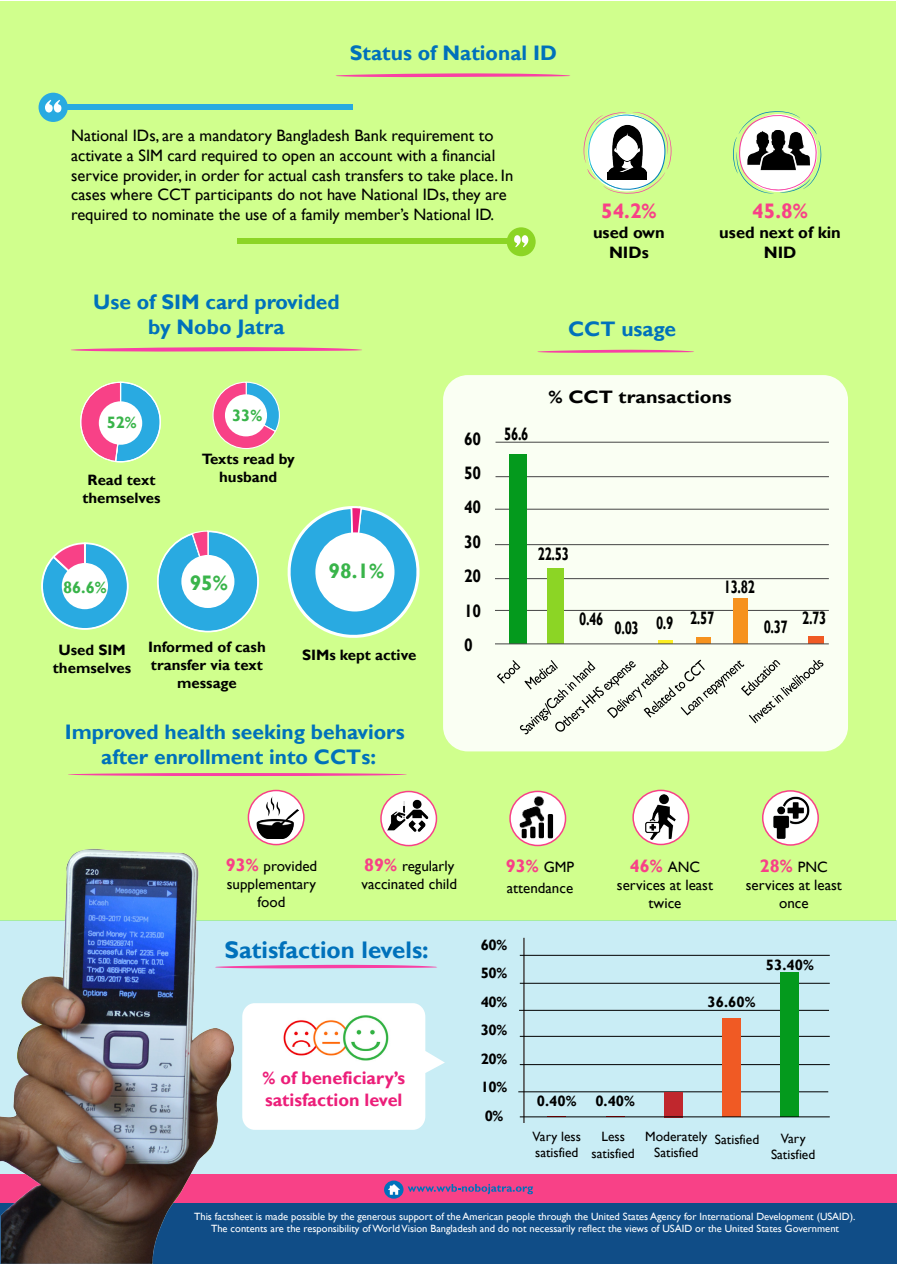
<style>
.page{position:relative;width:897px;height:1264px;background:#fff}
.page>*{position:absolute;margin:0;border:0;box-sizing:border-box;transform-origin:0 0}
.t1{font:700 24px "Gill Sans";color:#0071bb}
.t2{font:700 21px/25.2px "Gill Sans";color:#0071bb;text-align:center}
.t3{font:700 21px "Gill Sans";color:#f84187}
.t4{font:700 21px "Gill Sans";color:#39b44a}
.t5{font:700 18px "Gill Sans";letter-spacing:-.03em;color:#000;scale:.73 1}
.t6{font:700 18px/21.6px "Gill Sans";color:#ec1e79}
.t7{font:700 18px "Gill Sans";color:#f84187}
.t8{font:700 18px "Gill Sans";color:#000;scale:1.1 1}
.t9{font:700 18px/34.3px "Gill Sans";letter-spacing:-.03em;color:#000;text-align:justify;scale:.87 1}
.t10{font:16.5px/19.8px "Gill Sans";color:#000}
.t11{font:700 16.5px/19.8px "Gill Sans";color:#000;text-align:center}
.t12{font:700 16.5px "Gill Sans";color:#39b44a}
.t13{font:700 15px/28.5px "Gill Sans";color:#000;text-align:center}
.t14{font:15px/18px "Gill Sans";color:#000;text-align:center}
.t15{font:13.5px/16.2px "Gill Sans";color:#000;text-align:center}
.t16{font:10.5px/12.6px "Gill Sans";color:#fff;text-align:center}
.s1{font-weight:700;font-size:18px;color:#f84187}
.s2{font-weight:400;font-size:15px;color:#000}
</style>
<div class="page">
<div style="left:0;top:2px;width:895px;height:918px;background:#d0ff8d"></div>
<div style="left:443px;top:375px;width:404px;height:376px;background:#fafff3;border-radius:25px"></div>
<div style="left:0;top:920px;width:896px;height:285px;background:#c9edf5"></div>
<div style="left:0;top:1174px;width:896px;height:60px;background:#f84187"></div>
<svg style="left:335px;top:73px;width:235px;height:4px"></svg>
<svg style="left:68px;top:773px;width:339px;height:3px"></svg>
<svg style="left:71px;top:347px;width:291px;height:4px"></svg>
<svg style="left:537px;top:350px;width:157px;height:3px"></svg>
<svg style="left:249px;top:964px;width:188px;height:4px"></svg>
<div style="left:0;top:1203px;width:896px;height:61px;background:#104d87"></div>
<div style="left:67px;top:104px;width:285px;height:5px;background:#29aae1"></div>
<div style="left:39px;top:93px;width:29px;height:29px;background:#29aae1;border-radius:50%"></div>
<svg style="left:45px;top:100px;width:16px;height:12px"></svg>
<div style="left:237px;top:239px;width:286px;height:5px;background:#8cd525"></div>
<div style="left:506px;top:227px;width:29px;height:29px;background:#8cd525;border-radius:50%"></div>
<svg style="left:514px;top:235px;width:14px;height:12px"></svg>
<img style="left:0;top:848px;width:249px;height:415px">
<svg style="left:633px;top:790px;width:55px;height:54px"></svg>
<div style="left:632px;top:789px;width:57px;height:56px;border:2px solid #f84187;border-radius:50%"></div>
<img style="left:637px;top:794px;width:45px;height:45px">
<svg style="left:762px;top:791px;width:56px;height:54px"></svg>
<div style="left:761px;top:790px;width:57px;height:55px;border:2px solid #f84187;border-radius:50%"></div>
<img style="left:770px;top:796px;width:43px;height:43px">
<svg style="left:248px;top:790px;width:56px;height:54px"></svg>
<div style="left:247px;top:790px;width:57px;height:55px;border:2px solid #f84187;border-radius:50%"></div>
<div style="left:510px;top:791px;width:55px;height:54px;background:#fff;border-radius:50%"></div>
<div style="left:509px;top:790px;width:57px;height:56px;border:2px solid #f84187;border-radius:50%"></div>
<img style="left:509px;top:790px;width:46px;height:45px">
<div style="left:521px;top:829px;width:5px;height:9px;background:#000"></div>
<div style="left:530px;top:826px;width:5px;height:12px;background:#000"></div>
<div style="left:538px;top:822px;width:6px;height:16px;background:#000"></div>
<div style="left:547px;top:814px;width:6px;height:24px;background:#000"></div>
<div style="left:381px;top:791px;width:55px;height:54px;background:#fff;border-radius:50%"></div>
<div style="left:380px;top:791px;width:57px;height:55px;border:2px solid #f84187;border-radius:50%"></div>
<img style="left:386px;top:794px;width:44px;height:44px">
<hr style="left:523px;top:938px;width:1px;height:185px;background:#4d4d4d">
<hr style="left:495px;top:442px;width:333px;height:1px;background:#4d4d4d">
<hr style="left:495px;top:476px;width:333px;height:1px;background:#4d4d4d">
<hr style="left:495px;top:509px;width:333px;height:1px;background:#4d4d4d">
<hr style="left:495px;top:544px;width:333px;height:1px;background:#4d4d4d">
<hr style="left:495px;top:578px;width:333px;height:1px;background:#4d4d4d">
<hr style="left:495px;top:610px;width:333px;height:1px;background:#4d4d4d">
<div style="left:509px;top:454px;width:18px;height:190px;background:#049a1d"></div>
<div style="left:547px;top:568px;width:16px;height:75px;background:#8cd525"></div>
<hr style="left:658px;top:640px;width:15px;height:4px;background:#fbed21">
<div style="left:696px;top:637px;width:14px;height:7px;background:#f6921e"></div>
<div style="left:733px;top:598px;width:14px;height:45px;background:#f6921e"></div>
<div style="left:808px;top:635px;width:16px;height:8px;background:#f05a24"></div>
<hr style="left:519px;top:1010px;width:309px;height:1px;background:#000">
<hr style="left:519px;top:983px;width:310px;height:1px;background:#000">
<hr style="left:519px;top:955px;width:310px;height:1px;background:#000">
<hr style="left:519px;top:1036px;width:310px;height:1px;background:#000">
<hr style="left:519px;top:1064px;width:310px;height:1px;background:#000">
<hr style="left:518px;top:1091px;width:310px;height:1px;background:#000">
<div style="left:664px;top:1092px;width:18px;height:25px;background:#c0272d"></div>
<div style="left:722px;top:1018px;width:18px;height:99px;background:#f05a24"></div>
<div style="left:780px;top:972px;width:19px;height:144px;background:#049a1d"></div>
<svg style="left:242px;top:1003px;width:203px;height:126px"></svg>
<img style="left:281px;top:1012px;width:110px;height:51px">
<hr style="left:519px;top:1116px;width:310px;height:1px;background:#000">
<div style="left:384px;top:1180px;width:19px;height:18px;background:#0071bb;border-radius:50%"></div>
<svg style="left:388px;top:1184px;width:11px;height:11px"></svg>
<svg style="left:407px;top:1184px;width:126px;height:10px"></svg>
<svg style="left:583px;top:112px;width:88px;height:82px"></svg>
<svg style="left:733px;top:111px;width:88px;height:82px"></svg>
<img style="left:744px;top:119px;width:68px;height:68px">
<img style="left:257px;top:797px;width:41px;height:41px">
<hr style="left:495px;top:643px;width:333px;height:1px;background:#4d4d4d">
<svg style="left:496px;top:659px;width:327px;height:75px"></svg>
<svg style="left:41px;top:542px;width:88px;height:88px"></svg>
<div style="left:62px;top:563px;width:46px;height:46px;background:#fff;border-radius:50%"></div>
<svg style="left:157px;top:530px;width:102px;height:103px"></svg>
<div style="left:181px;top:555px;width:53px;height:53px;background:#fff;border-radius:50%"></div>
<svg style="left:80px;top:381px;width:81px;height:82px"></svg>
<div style="left:99px;top:401px;width:43px;height:44px;background:#fff;border-radius:50%"></div>
<svg style="left:212px;top:381px;width:68px;height:68px"></svg>
<div style="left:225px;top:394px;width:42px;height:42px;background:#fff;border-radius:50%"></div>
<svg style="left:287px;top:506px;width:133px;height:132px"></svg>
<div style="left:315px;top:532px;width:79px;height:80px;background:#fff;border-radius:50%"></div>
<p class="t2" style="left:350px;top:41px;width:208px">Status of National ID</p>
<p class="t10" style="left:71px;top:126px;width:443px">National IDs, are a mandatory Bangladesh Bank requirement to activate a SIM card required to open an account with a financial service provider, in order for actual cash transfers to take place. In cases where CCT participants do not have National IDs, they are required to nominate the use of a family member’s National ID.</p>
<p class="t2" style="left:93px;top:289px;width:248px">Use of SIM card provided by Nobo Jatra</p>
<p class="t3" style="left:601px;top:199px;width:57px">54.2%</p>
<p class="t11" style="left:593px;top:223px;width:73px">used own<br>NIDs</p>
<p class="t2" style="left:568px;top:317px;width:110px">CCT usage</p>
<p class="t3" style="left:752px;top:199px;width:57px">45.8%</p>
<p class="t11" style="left:719px;top:223px;width:123px">used next of kin<br>NID</p>
<p class="t12" style="left:107px;top:413px;width:32px">52%</p>
<p class="t12" style="left:232px;top:405px;width:32px">33%</p>
<p class="t13" style="left:202px;top:445px;width:94px">Texts read by</p>
<p class="t13" style="left:87px;top:466px;width:69px">Read text</p>
<p class="t13" style="left:219px;top:463px;width:60px">husband</p>
<p class="t13" style="left:82px;top:484px;width:80px">themselves</p>
<p class="t12" style="left:63px;top:577px;width:45px">86.6%</p>
<p class="t4" style="left:190px;top:570px;width:40px">95%</p>
<p class="t13" style="left:53px;top:641px;width:80px;line-height:18px">Used SIM themselves</p>
<p class="t13" style="left:148px;top:638px;width:119px;line-height:18px">Informed of cash transfer via text message</p>
<p class="t4" style="left:328px;top:558px;width:57px">98.1%</p>
<p class="t13" style="left:302px;top:641px;width:116px">SIMs kept active</p>
<p class="t2" style="left:65px;top:720px;width:341px">Improved health seeking behaviors after enrollment into CCTs:</p>
<p class="t9" style="left:464px;top:422px;width:21px">60<br>50<br>40<br>30<br>20<br>10<br>0</p>
<p class="t5" style="left:504px;top:423px;width:35px">56.6</p>
<p class="t8" style="left:548px;top:386px;width:168px">% CCT transactions</p>
<p class="t5" style="left:538px;top:542px;width:44px">22.53</p>
<p class="t5" style="left:579px;top:608px;width:35px">0.46</p>
<p class="t5" style="left:614px;top:612px;width:138px">0.03 0.9 2.57</p>
<p class="t5" style="left:723px;top:576px;width:44px">13.82</p>
<p class="t5" style="left:763px;top:616px;width:35px">0.37</p>
<p class="t5" style="left:802px;top:607px;width:35px">2.73</p>
<p class="t14" style="left:226px;top:857px;width:93px"><span class="s1">93%</span> provided supplementary food</p>
<p class="t14" style="left:361px;top:857px;width:97px;text-align:left"><span class="s1">89%</span> regularly vaccinated child</p>
<p class="t7" style="left:505px;top:855px;width:70px">93% <span class="s2">GMP</span></p>
<p class="t14" style="left:506px;top:879px;width:68px">attendance</p>
<p class="t7" style="left:630px;top:855px;width:72px">46% <span class="s2">ANC</span></p>
<p class="t14" style="left:617px;top:876px;width:98px">services at least twice</p>
<p class="t7" style="left:759px;top:855px;width:69px">28% <span class="s2">PNC</span></p>
<p class="t14" style="left:745px;top:876px;width:98px">services at least once</p>
<h1 class="t1" style="left:224px;top:935px;width:206px">Satisfaction levels:</h1>
<p class="t6" style="left:262px;top:1067px;width:144px">% of beneficiary’s satisfaction level</p>
<p class="t13" style="left:480px;top:930px;width:28px;text-align:justify">60% 50% 40% 30% 20% 10% 0%</p>
<p class="t13" style="left:707px;top:988px;width:49px">36.60%</p>
<p class="t13" style="left:765px;top:950px;width:49px">53.40%</p>
<p class="t13" style="left:537px;top:1087px;width:100px">0.40% 0.40%</p>
<p class="t15" style="left:532px;top:1128px;width:50px;text-align:left">Vary less satisfied</p>
<p class="t15" style="left:591px;top:1129px;width:45px">Less satisfied</p>
<p class="t15" style="left:645px;top:1128px;width:64px">Moderately<br>Satisfied</p>
<p class="t15" style="left:714px;top:1131px;width:46px">Satisfied</p>
<p class="t15" style="left:771px;top:1130px;width:46px">Vary<br>Satisfied</p>
<p class="t16" style="left:194px;top:1210px;width:662px">This factsheet is made possible by the generous support of the American people through the United States Agency for International Development (USAID).<br>The contents are the responsibility of World Vision Bangladesh and do not necessarily reflect the views of USAID or the United States Government</p>
</div>
